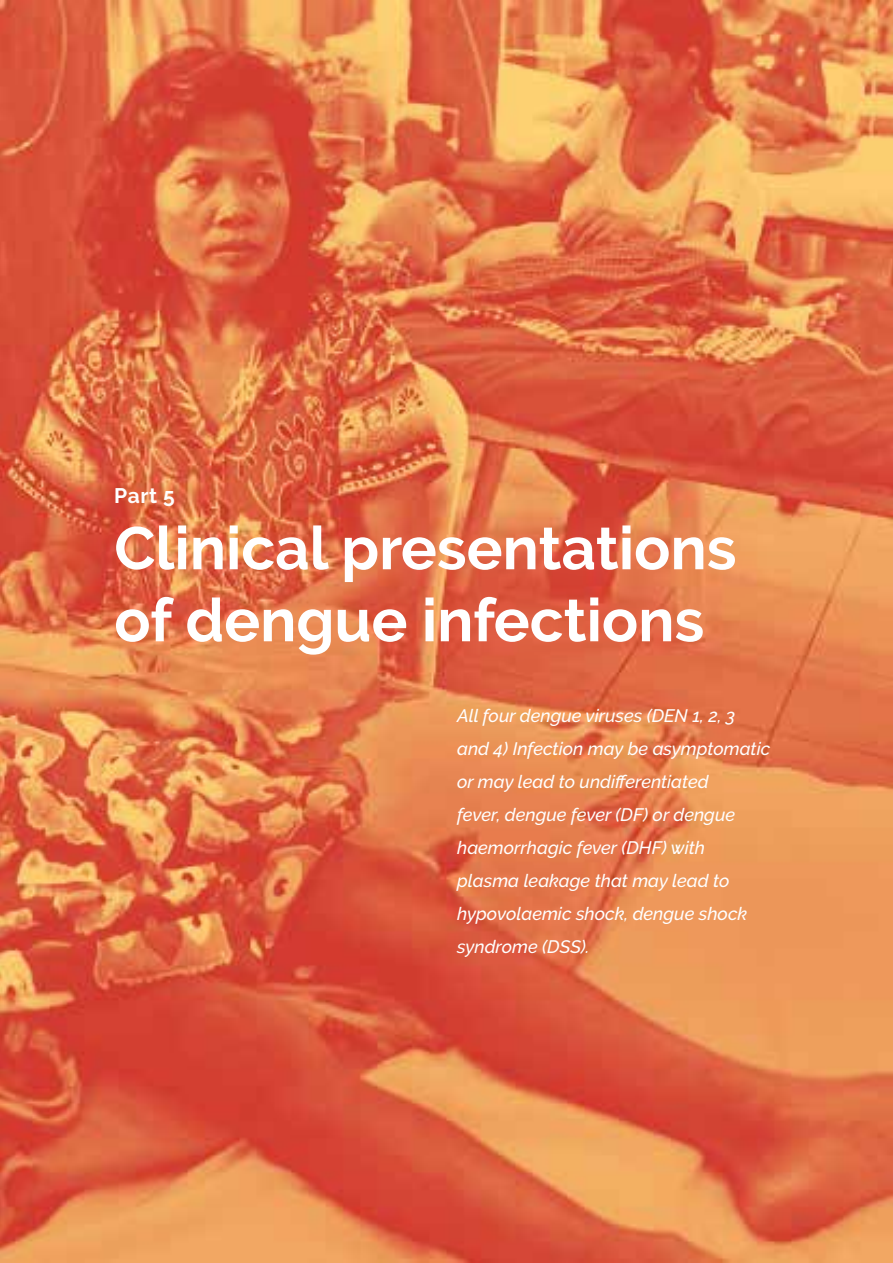
<style>
.page{position:relative;width:893px;height:1263px;background:#fff}
.page>*{position:absolute;margin:0;border:0;box-sizing:border-box;transform-origin:0 0}
.t1{font:700 60px/72px "Raleway";color:#fff}
.t2{font:700 21px "Raleway";color:#fff}
.t3{font:italic 500 18px/33px "Raleway";color:#fff}
</style>
<div class="page">
<img style="left:0;top:0;width:893px;height:1263px">
<div style="left:80px;top:488px;width:691px;height:203px;background:#f47a5c;opacity:.49"></div>
<p class="t2" style="left:114px;top:484px;width:62px">Part 5</p>
<h1 class="t1" style="left:114px;top:512px;width:624px">Clinical presentations of dengue infections</h1>
<p class="t3" style="left:457px;top:699px;width:315px">All four dengue viruses (DEN 1, 2, 3 and 4) Infection may be asymptomatic or may lead to undifferentiated<br>fever, dengue fever (DF) or dengue haemorrhagic fever (DHF) with plasma leakage that may lead to hypovolaemic shock, dengue shock syndrome (DSS).</p>
</div>
